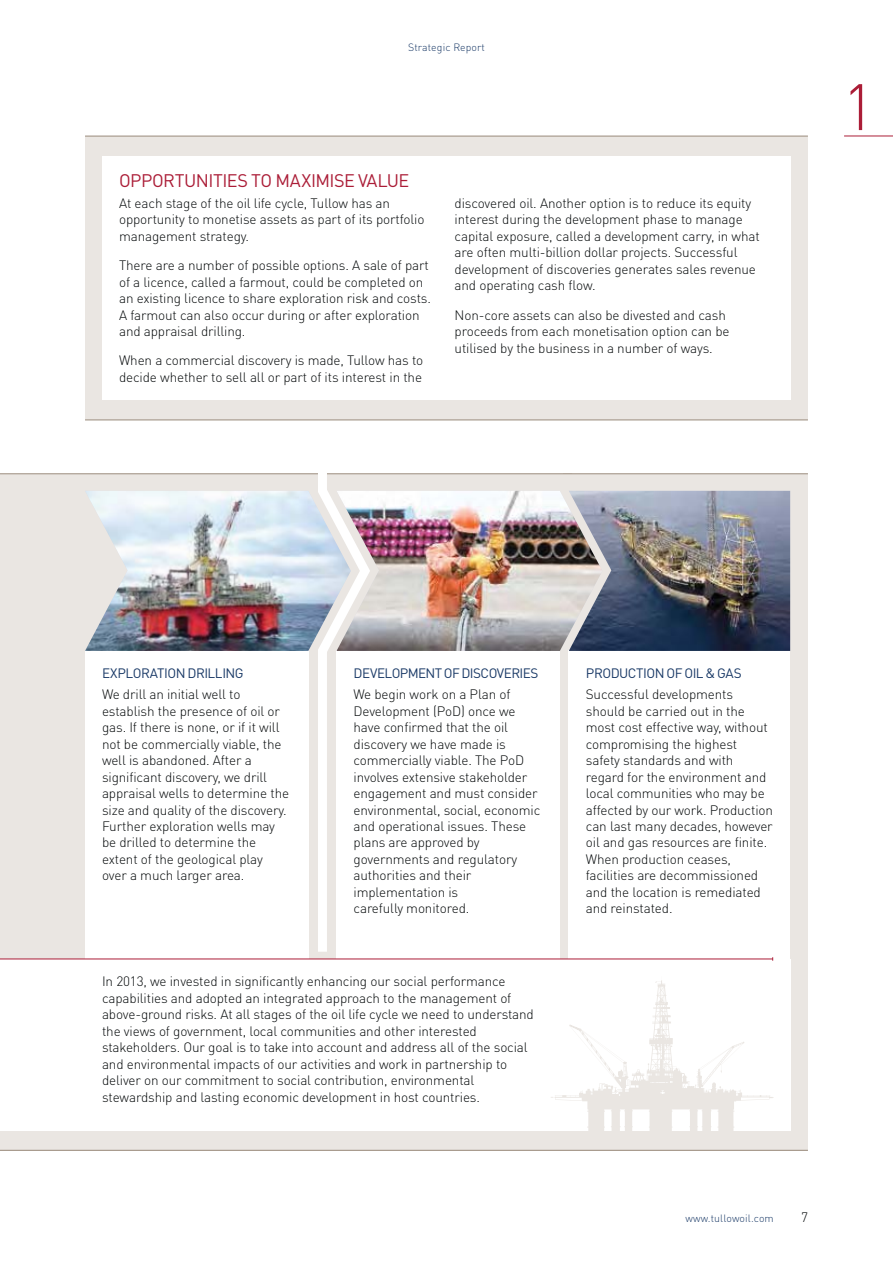
<style>
.page{position:relative;width:893px;height:1263px;background:#fff}
.page>*{position:absolute;margin:0;border:0;box-sizing:border-box;transform-origin:0 0}
.t1{font:300 64.5px "DINOT";color:#ab1d37}
.t2{font:18px "DINOT";letter-spacing:-.03em;color:#ab1d37}
.t3{font:300 13.5px/16.5px "DINOT";letter-spacing:-.01em;color:#040809}
.t4{font:13.5px "DINOT";letter-spacing:-.04em;color:#193966}
.t5{font:300 10.5px "DINOT";letter-spacing:.01em;color:#193966}
</style>
<div class="page">
<hr style="left:844px;top:136px;width:49px;height:1px;background:#ab1d37">
<div style="left:85px;top:136px;width:723px;height:284px;background:#eae6e2"></div>
<div style="left:0;top:474px;width:808px;height:676px;background:#eae6e2"></div>
<div style="left:102px;top:156px;width:688px;height:244px;background:#fff"></div>
<div style="left:0;top:959px;width:790px;height:172px;background:#fff"></div>
<hr style="left:85px;top:136px;width:723px;height:1px;background:#9a8b7c">
<hr style="left:85px;top:420px;width:723px;height:1px;background:#9a8b7c">
<hr style="left:0;top:473px;width:808px;height:1px;background:#9a8b7c">
<hr style="left:0;top:1150px;width:808px;height:1px;background:#9a8b7c">
<hr style="left:0;top:958px;width:773px;height:1px;background:#ab1d37">
<img style="left:85px;top:473px;width:705px;height:488px">
<svg style="left:551px;top:980px;width:223px;height:151px"></svg>
<p class="t5" style="left:408px;top:43px;width:78px">Strategic Report</p>
<h2 class="t2" style="left:119px;top:174px;width:292px">OPPORTUNITIES TO MAXIMISE VALUE</h2>
<p class="t3" style="left:119px;top:196px;width:307px">At each stage of the oil life cycle, Tullow has an opportunity to monetise assets as part of its portfolio management strategy.</p>
<p class="t3" style="left:119px;top:259px;width:313px">There are a number of possible options. A sale of part of a licence, called a farmout, could be completed on an existing licence to share exploration risk and costs.<br>A farmout can also occur during or after exploration and appraisal drilling.</p>
<p class="t3" style="left:119px;top:354px;width:306px">When a commercial discovery is made, Tullow has to decide whether to sell all or part of its interest in the</p>
<p class="t3" style="left:455px;top:196px;width:307px">discovered oil. Another option is to reduce its equity interest during the development phase to manage capital exposure, called a development carry, in what are often multi-billion dollar projects. Successful development of discoveries generates sales revenue and operating cash flow.</p>
<p class="t3" style="left:455px;top:308px;width:276px">Non-core assets can also be divested and cash proceeds from each monetisation option can be utilised by the business in a number of ways.</p>
<h1 class="t1" style="left:842px;top:84px;width:35px">1</h1>
<p class="t4" style="left:102px;top:669px;width:143px">EXPLORATION DRILLING</p>
<p class="t3" style="left:102px;top:688px;width:189px">We drill an initial well to establish the presence of oil or gas. If there is none, or if it will not be commercially viable, the well is abandoned. After a significant discovery, we drill appraisal wells to determine the size and quality of the discovery.<br>Further exploration wells may be drilled to determine the extent of the geological play over a much larger area.</p>
<p class="t4" style="left:354px;top:669px;width:186px">DEVELOPMENT OF DISCOVERIES</p>
<p class="t3" style="left:354px;top:688px;width:188px">We begin work on a Plan of<br>Development (PoD) once we have confirmed that the oil discovery we have made is commercially viable. The PoD involves extensive stakeholder engagement and must consider environmental, social, economic and operational issues. These plans are approved by governments and regulatory authorities and their implementation is<br>carefully monitored.</p>
<p class="t3" style="left:102px;top:975px;width:433px">In 2013, we invested in significantly enhancing our social performance capabilities and adopted an integrated approach to the management of above-ground risks. At all stages of the oil life cycle we need to understand the views of government, local communities and other interested stakeholders. Our goal is to take into account and address all of the social and environmental impacts of our activities and work in partnership to deliver on our commitment to social contribution, environmental stewardship and lasting economic development in host countries.</p>
<p class="t4" style="left:586px;top:669px;width:157px">PRODUCTION OF OIL &amp; GAS</p>
<p class="t3" style="left:586px;top:688px;width:189px">Successful developments should be carried out in the most cost effective way, without compromising the highest safety standards and with regard for the environment and local communities who may be affected by our work. Production can last many decades, however oil and gas resources are finite.<br>When production ceases, facilities are decommissioned and the location is remediated and reinstated.</p>
<p class="t5" style="left:686px;top:1215px;width:90px">www.tullowoil.com</p>
<p class="t3" style="left:801px;top:1211px;width:8px">7</p>
</div>
